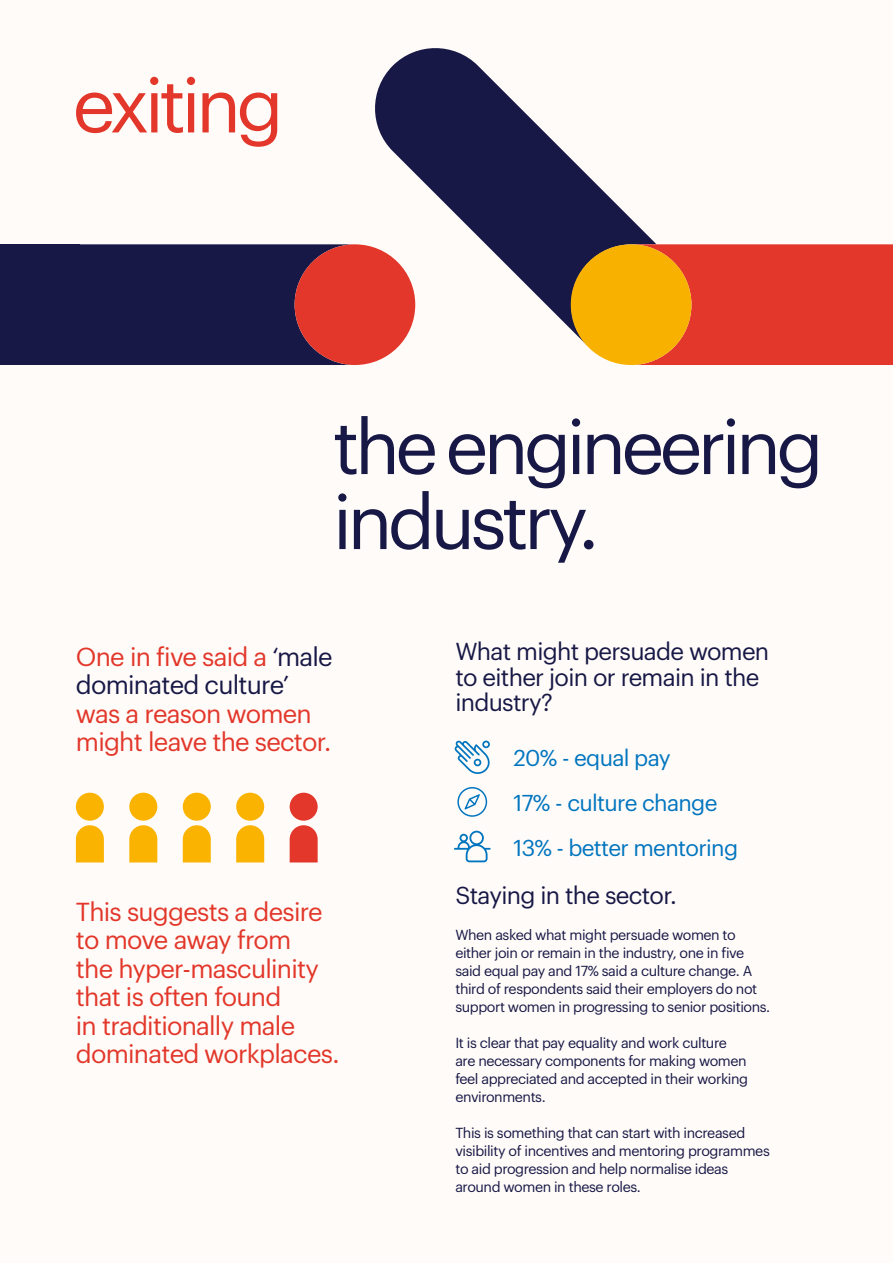
<style>
.page{position:relative;width:893px;height:1263px;background:#fffbf8}
.page>*{position:absolute;margin:0;border:0;box-sizing:border-box;transform-origin:0 0}
.t1{font:75px/75px "Graphik LCG";letter-spacing:-.06em;color:#171846}
.t2{font:75px "Graphik LCG";letter-spacing:-.06em;color:#e2372a}
.t3{font:25.5px/28.5px "Graphik LCG";letter-spacing:-.03em;color:#e2372a}
.t4{font:24px/25.5px "Graphik LCG";letter-spacing:-.03em;color:#171846}
.t5{font:22.5px "Graphik LCG";letter-spacing:-.03em;color:#0075bf}
.t6{font:14.25px/18px "Graphik LCG";letter-spacing:-.03em;color:#171846}
.s1{color:#171846}
</style>
<div class="page">
<div style="left:79px;top:244px;width:268px;height:121px;background:#171846"></div>
<div style="left:295px;top:244px;width:120px;height:121px;background:#e2372a;border-radius:50%"></div>
<svg style="left:369px;top:48px;width:287px;height:299px"></svg>
<div style="left:639px;top:244px;width:254px;height:121px;background:#e2372a"></div>
<div style="left:571px;top:244px;width:120px;height:121px;background:#f9b100;border-radius:50%"></div>
<div style="left:0;top:244px;width:79px;height:121px;background:#171846"></div>
<svg style="left:76px;top:825px;width:28px;height:37px"></svg>
<div style="left:76px;top:793px;width:28px;height:28px;background:#fab300;border-radius:50%"></div>
<svg style="left:129px;top:825px;width:28px;height:37px"></svg>
<div style="left:129px;top:793px;width:28px;height:28px;background:#fab300;border-radius:50%"></div>
<svg style="left:183px;top:825px;width:28px;height:37px"></svg>
<div style="left:183px;top:793px;width:28px;height:28px;background:#fab300;border-radius:50%"></div>
<svg style="left:236px;top:825px;width:28px;height:37px"></svg>
<div style="left:236px;top:793px;width:28px;height:28px;background:#fab300;border-radius:50%"></div>
<svg style="left:290px;top:825px;width:28px;height:37px"></svg>
<div style="left:290px;top:793px;width:28px;height:28px;background:#e2372a;border-radius:50%"></div>
<svg style="left:457px;top:787px;width:30px;height:30px"></svg>
<svg style="left:455px;top:740px;width:35px;height:34px"></svg>
<svg style="left:454px;top:831px;width:37px;height:31px"></svg>
<p class="t2" style="left:73px;top:49px;width:212px">exiting</p>
<p class="t1" style="left:333px;top:403px;width:492px">the engineering industry.</p>
<p class="t3" style="left:76px;top:640px;width:258px">One in five said a <span class="s1">‘male dominated culture’ </span>was a reason women might leave the sector.</p>
<p class="t3" style="left:76px;top:895px;width:265px">This suggests a desire to move away from<br>the hyper-masculinity that is often found<br>in traditionally male dominated workplaces.</p>
<p class="t4" style="left:455px;top:637px;width:315px">What might persuade women to either join or remain in the industry?</p>
<p class="t5" style="left:513px;top:741px;width:159px">20% - equal pay</p>
<p class="t5" style="left:513px;top:786px;width:205px">17% - culture change</p>
<p class="t5" style="left:513px;top:831px;width:226px">13% - better mentoring</p>
<p class="t4" style="left:455px;top:880px;width:223px">Staying in the sector.</p>
<p class="t6" style="left:455px;top:924px;width:316px">When asked what might persuade women to either join or remain in the industry, one in five said equal pay and 17% said a culture change. A third of respondents said their employers do not support women in progressing to senior positions.</p>
<p class="t6" style="left:455px;top:1032px;width:294px">It is clear that pay equality and work culture are necessary components for making women feel appreciated and accepted in their working environments.</p>
<p class="t6" style="left:455px;top:1122px;width:316px">This is something that can start with increased visibility of incentives and mentoring programmes to aid progression and help normalise ideas around women in these roles.</p>
</div>
